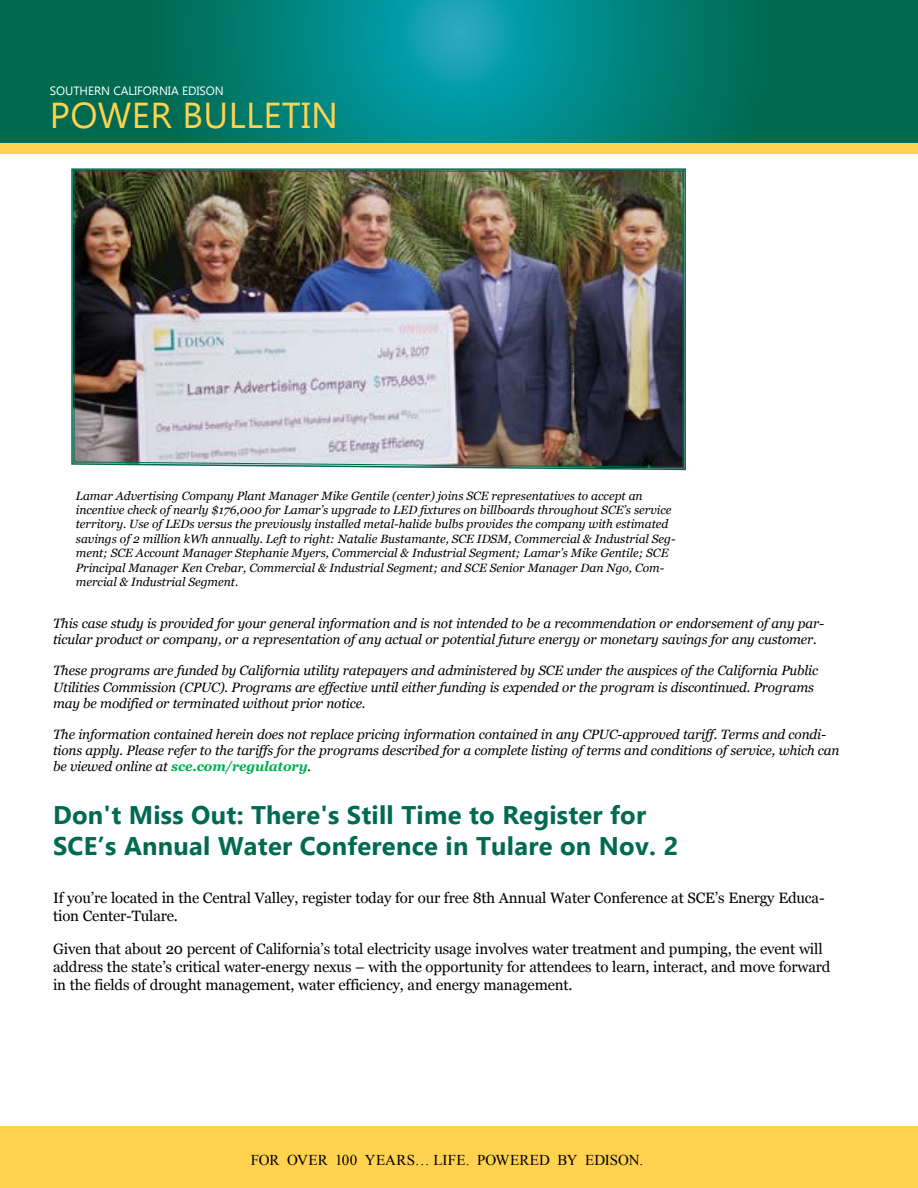
<style>
.page{position:relative;width:918px;height:1188px;background:#fff}
.page>*{position:absolute;margin:0;border:0;box-sizing:border-box;transform-origin:0 0}
.t1{font:36px "Gadugi";letter-spacing:.01em;color:#ffd24f}
.t2{font:700 25.5px/30.6px "Gadugi";letter-spacing:.01em;color:#006a51}
.t3{font:15px/18px "Georgia";letter-spacing:-.01em;color:#000}
.t4{font:15px "Times New Roman";color:#000}
.t5{font:italic 13.5px/16.2px "Georgia";letter-spacing:-.01em;color:#000}
.t6{font:italic 12px/14.4px "Georgia";color:#000}
.t7{font:12px "Gadugi";letter-spacing:-.005em;color:#fff}
.s1{font-weight:700;color:#00b050}
</style>
<div class="page">
<svg style="left:0;top:0;width:918px;height:143px;background:#017c71"></svg>
<div style="left:0;top:143px;width:918px;height:10px;background:#ffd24f"></div>
<div style="left:0;top:1126px;width:918px;height:62px;background:#ffd24f"></div>
<svg style="left:71px;top:168px;width:615px;height:303px"></svg>
<img style="left:74px;top:171px;width:610px;height:297px">
<p class="t7" style="left:50px;top:83px;width:175px">SOUTHERN CALIFORNIA EDISON</p>
<h1 class="t1" style="left:50px;top:93px;width:290px">POWER BULLETIN</h1>
<p class="t6" style="left:76px;top:488px;width:601px">Lamar Advertising Company Plant Manager Mike Gentile (center) joins SCE representatives to accept an incentive check of nearly $176,000 for Lamar’s upgrade to LED fixtures on billboards throughout SCE’s service territory. Use of LEDs versus the previously installed metal-halide bulbs provides the company with estimated savings of 2 million kWh annually. Left to right: Natalie Bustamante, SCE IDSM, Commercial &amp; Industrial Seg&shy;ment; SCE Account Manager Stephanie Myers, Commercial &amp; Industrial Segment; Lamar’s Mike Gentile; SCE Principal Manager Ken Crebar, Commercial &amp; Industrial Segment; and SCE Senior Manager Dan Ngo, Com&shy;mercial &amp; Industrial Segment.</p>
<p class="t5" style="left:53px;top:615px;width:773px">This case study is provided for your general information and is not intended to be a recommendation or endorsement of any par&shy;ticular product or company, or a representation of any actual or potential future energy or monetary savings for any customer.</p>
<p class="t5" style="left:53px;top:663px;width:767px">These programs are funded by California utility ratepayers and administered by SCE under the auspices of the California Public<br>Utilities Commission (CPUC). Programs are effective until either funding is expended or the program is discontinued. Programs may be modified or terminated without prior notice.</p>
<p class="t5" style="left:53px;top:726px;width:788px">The information contained herein does not replace pricing information contained in any CPUC-approved tariff. Terms and condi&shy;tions apply. Please refer to the tariffs for the programs described for a complete listing of terms and conditions of service, which can be viewed online at <span class="s1">sce.com/regulatory</span>.</p>
<h2 class="t2" style="left:53px;top:800px;width:627px">Don't Miss Out: There's Still Time to Register for<br>SCE’s Annual Water Conference in Tulare on Nov. 2</h2>
<p class="t3" style="left:53px;top:890px;width:773px">If you’re located in the Central Valley, register today for our free 8th Annual Water Conference at SCE’s Energy Educa&shy;tion Center-Tulare.</p>
<p class="t3" style="left:53px;top:940px;width:779px">Given that about 20 percent of California’s total electricity usage involves water treatment and pumping, the event will address the state’s critical water-energy nexus – with the opportunity for attendees to learn, interact, and move forward in the fields of drought management, water efficiency, and energy management.</p>
<p class="t4" style="left:251px;top:1150px;width:394px">FOR OVER 100 YEARS… LIFE. POWERED BY EDISON.</p>
</div>
